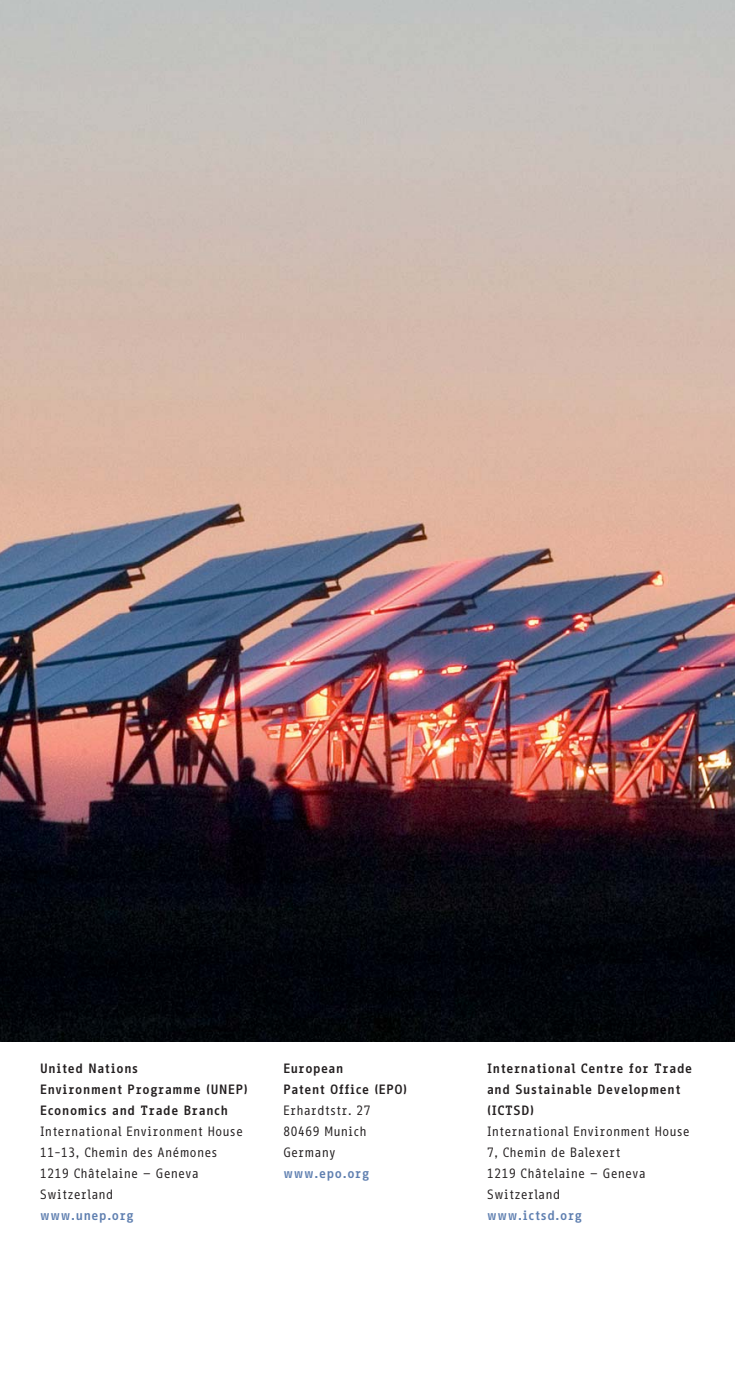
<style>
.page{position:relative;width:735px;height:1389px;background:#fff}
.page>*{position:absolute;margin:0;border:0;box-sizing:border-box;transform-origin:0 0}
.t1{font:13.12px/21px "Info Office";color:#231f20}
.t2{font:700 13.12px/21px "Info Office";color:#231f20}
.t3{font:700 13.12px "Info Office";color:#5f7fb0}
</style>
<div class="page">
<img style="left:0;top:0;width:734px;height:1042px">
<p class="t2" style="left:40px;top:1059px;width:210px">United Nations<br>Environment Programme (UNEP)<br>Economics and Trade Branch</p>
<p class="t1" style="left:40px;top:1122px;width:205px">International Environment House<br>11–13, Chemin des Anémones<br>1219 Châtelaine – Geneva<br>Switzerland</p>
<p class="t3" style="left:40px;top:1211px;width:96px">www.unep.org</p>
<p class="t2" style="left:283px;top:1059px;width:126px">European<br>Patent Office (EPO)</p>
<p class="t1" style="left:283px;top:1101px;width:89px">Erhardtstr. 27<br>80469 Munich<br>Germany</p>
<p class="t3" style="left:283px;top:1169px;width:88px">www.epo.org</p>
<p class="t2" style="left:486px;top:1059px;width:207px">International Centre for Trade and Sustainable Development (ICTSD)</p>
<p class="t1" style="left:486px;top:1122px;width:205px">International Environment House<br>7, Chemin de Balexert<br>1219 Châtelaine – Geneva<br>Switzerland</p>
<p class="t3" style="left:486px;top:1211px;width:97px">www.ictsd.org</p>
</div>
